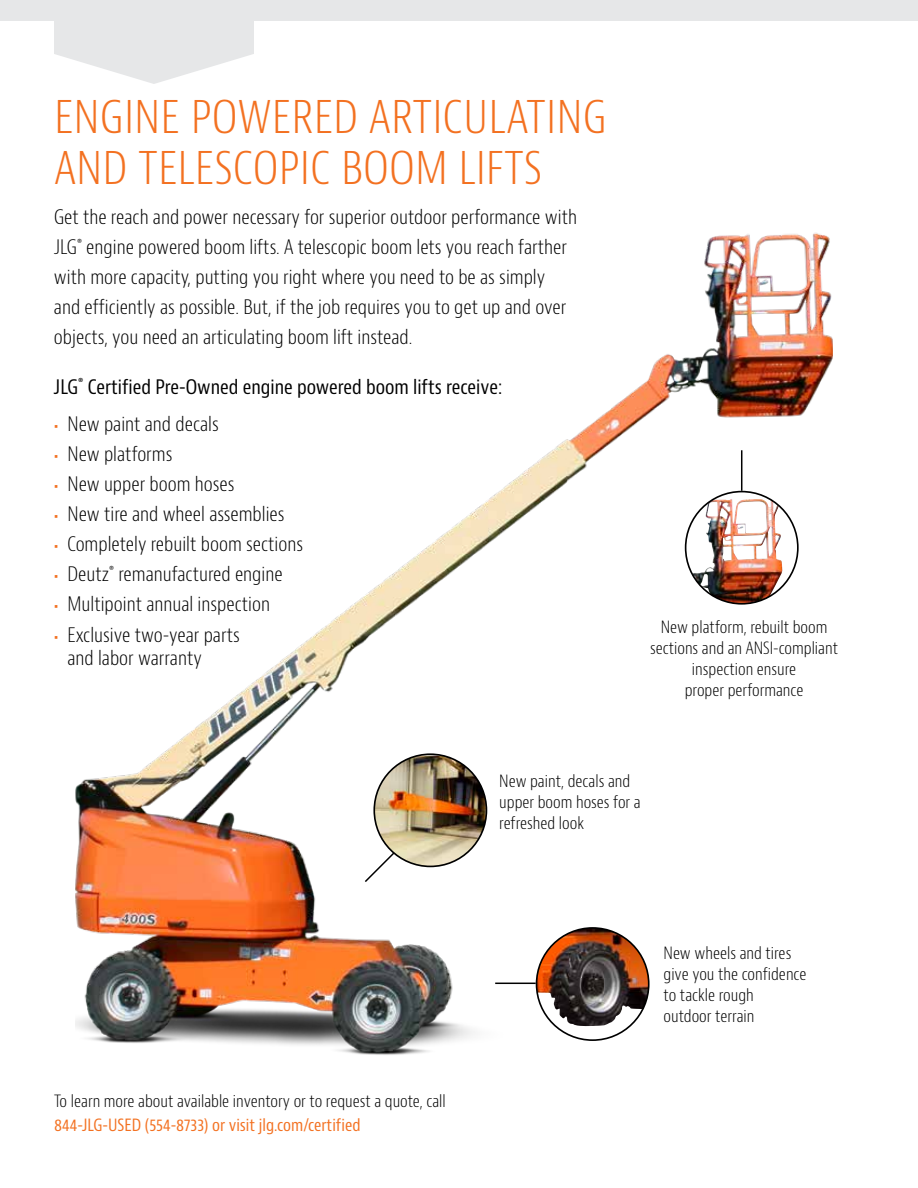
<style>
.page{position:relative;width:918px;height:1188px;background:#fff}
.page>*{position:absolute;margin:0;border:0;box-sizing:border-box;transform-origin:0 0}
.t1{font:300 condensed 48px/51px "Bernino Sans";color:#f37121}
.t2{font:300 condensed 19.5px/30px "Bernino Sans";color:#000}
.t3{font:condensed 19.5px "Bernino Sans";color:#000}
.t4{font:300 condensed 16.5px/21px "Bernino Sans";color:#000}
.t5{font:condensed 16.5px "Bernino Sans";color:#f37121}
.s1{font-weight:700;font-size:15px;color:#f37121}
</style>
<div class="page">
<div style="left:54px;top:0;width:200px;height:54px;background:#e6e7e8"></div>
<svg style="left:56px;top:54px;width:196px;height:30px"></svg>
<img style="left:75px;top:233px;width:758px;height:822px">
<div style="left:537px;top:928px;width:112px;height:112px;background:#fff;border-radius:50%"></div>
<img style="left:537px;top:928px;width:112px;height:98px">
<div style="left:536px;top:927px;width:114px;height:114px;border:2px solid #000;border-radius:50%"></div>
<img style="left:374px;top:756px;width:112px;height:110px">
<div style="left:373px;top:753px;width:114px;height:114px;border:2px solid #000;border-radius:50%"></div>
<div style="left:686px;top:492px;width:112px;height:112px;background:#fff;border-radius:50%"></div>
<img style="left:692px;top:499px;width:90px;height:105px">
<div style="left:685px;top:491px;width:114px;height:114px;border:2px solid #000;border-radius:50%"></div>
<hr style="left:741px;top:450px;width:1px;height:41px;background:#000">
<svg style="left:363px;top:851px;width:33px;height:33px"></svg>
<hr style="left:495px;top:983px;width:41px;height:1px;background:#000">
<div style="left:0;top:0;width:918px;height:21px;background:#e6e7e8"></div>
<h1 class="t1" style="left:54px;top:92px;width:554px">ENGINE POWERED ARTICULATING<br>AND TELESCOPIC BOOM LIFTS</h1>
<p class="t2" style="left:54px;top:203px;width:525px">Get the reach and power necessary for superior outdoor performance with JLG<sup>®</sup> engine powered boom lifts. A telescopic boom lets you reach farther with more capacity, putting you right where you need to be as simply<br>and efficiently as possible. But, if the job requires you to get up and over objects, you need an articulating boom lift instead.</p>
<p class="t3" style="left:54px;top:375px;width:450px">JLG<sup>®</sup> Certified Pre-Owned engine powered boom lifts receive:</p>
<p class="t2" style="left:54px;top:409px;width:166px"><span class="s1">•</span> New paint and decals</p>
<p class="t2" style="left:54px;top:439px;width:120px"><span class="s1">•</span> New platforms</p>
<p class="t2" style="left:54px;top:469px;width:182px"><span class="s1">•</span> New upper boom hoses</p>
<p class="t2" style="left:54px;top:499px;width:232px"><span class="s1">•</span> New tire and wheel assemblies</p>
<p class="t2" style="left:54px;top:530px;width:251px"><span class="s1">•</span> Completely rebuilt boom sections</p>
<p class="t2" style="left:54px;top:560px;width:230px"><span class="s1">•</span> Deutz<sup>®</sup> remanufactured engine</p>
<p class="t2" style="left:54px;top:590px;width:218px"><span class="s1">•</span> Multipoint annual inspection</p>
<p class="t2" style="left:68px;top:623px;width:174px;line-height:23.4px;text-indent:-14px"><span class="s1">•</span> Exclusive two-year parts and labor warranty</p>
<p class="t4" style="left:650px;top:616px;width:190px;text-align:center">New platform, rebuilt boom sections and an ANSI-compliant inspection ensure<br>proper performance</p>
<p class="t4" style="left:499px;top:771px;width:143px">New paint, decals and upper boom hoses for a refreshed look</p>
<p class="t4" style="left:54px;top:1091px;width:393px">To learn more about available inventory or to request a quote, call</p>
<p class="t5" style="left:54px;top:1115px;width:308px">844-JLG-USED (554-8733) or visit jlg.com/certified</p>
<p class="t4" style="left:664px;top:943px;width:144px">New wheels and tires give you the confidence to tackle rough<br>outdoor terrain</p>
</div>
